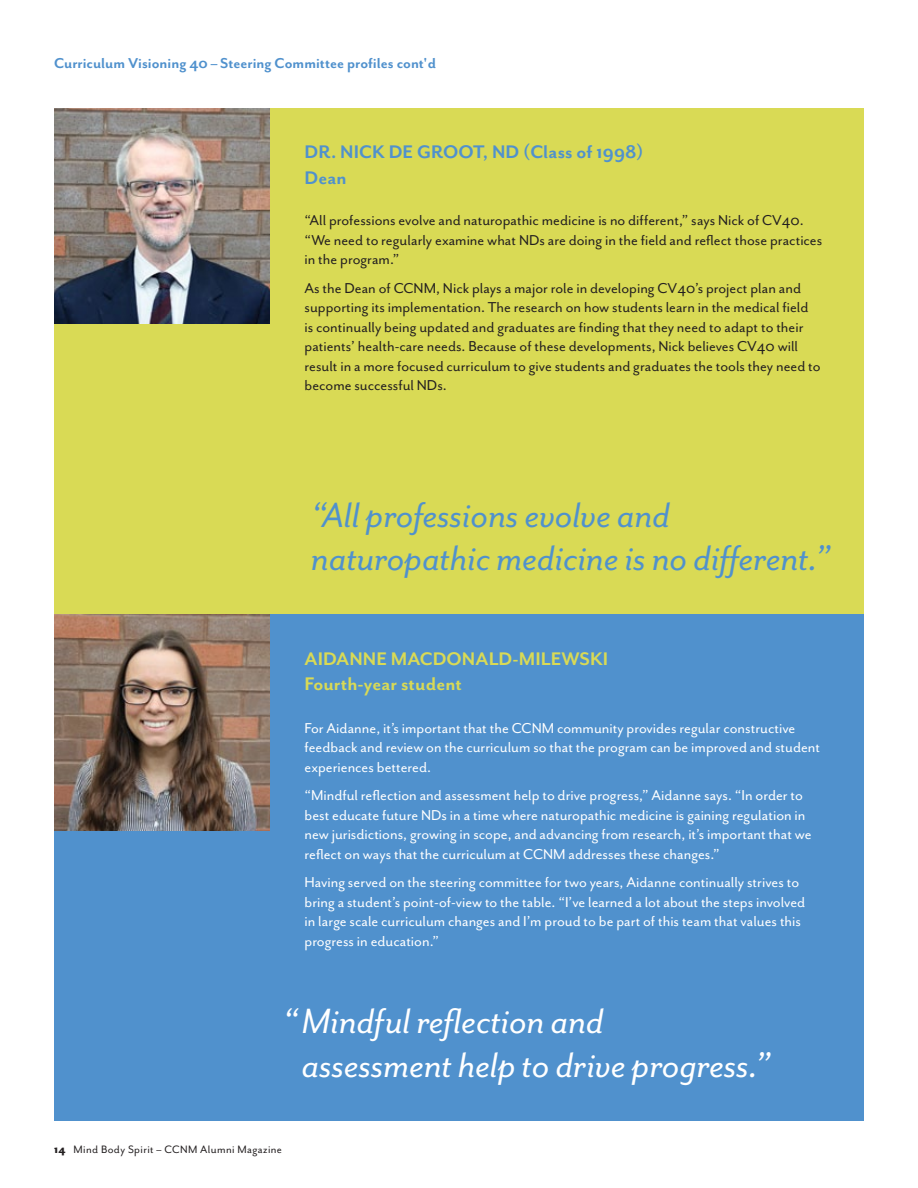
<style>
.page{position:relative;width:918px;height:1188px;background:#fff}
.page>*{position:absolute;margin:0;border:0;box-sizing:border-box;transform-origin:0 0}
.t1{font:italic 40.5px/43.5px "Mr Eaves San OT";color:#5091cd}
.t2{font:italic 40.5px/43.5px "Mr Eaves San OT";color:#fff}
.t3{font:700 21px "Mr Eaves San OT";letter-spacing:.005em;color:#d9da55}
.t4{font:700 21px "Mr Eaves San OT";letter-spacing:.005em;color:#5091cd}
.t5{font:16.5px/19.5px "Mr Eaves San OT";color:#fff}
.t6{font:16.5px/19.5px "Mr Eaves San OT";color:#231f20}
.t7{font:700 16.5px "Mr Eaves San OT";color:#5091cd}
.t8{font:12.3px "Mr Eaves San OT";letter-spacing:.03em;color:#231f20}
.s1{font-weight:800}
</style>
<div class="page">
<div style="left:54px;top:108px;width:810px;height:506px;background:#d9da55"></div>
<div style="left:54px;top:614px;width:810px;height:506px;background:#5091cd"></div>
<img style="left:54px;top:614px;width:216px;height:216px">
<img style="left:54px;top:108px;width:216px;height:216px">
<p class="t7" style="left:54px;top:54px;width:384px">Curriculum Visioning 40 – Steering Committee profiles cont'd</p>
<p class="t4" style="left:305px;top:141px;width:141px">Dr. Nick De Groot</p>
<p class="t4" style="left:483px;top:141px;width:162px">, ND (Class of 1998)</p>
<p class="t4" style="left:305px;top:166px;width:44px">Dean</p>
<p class="t6" style="left:305px;top:211px;width:519px">“All professions evolve and naturopathic medicine is no different,” says Nick of CV40. “We need to regularly examine what NDs are doing in the field and reflect those practices in the program.”</p>
<p class="t6" style="left:305px;top:278px;width:518px">As the Dean of CCNM, Nick plays a major role in developing CV40’s project plan and supporting its implementation. The research on how students learn in the medical field is continually being updated and graduates are finding that they need to adapt to their patients’ health-care needs. Because of these developments, Nick believes CV40 will result in a more focused curriculum to give students and graduates the tools they need to become successful NDs.</p>
<h1 class="t1" style="left:311px;top:494px;width:520px">“All professions evolve and naturopathic medicine is no different.”</h1>
<p class="t3" style="left:305px;top:647px;width:33px">Aidann</p>
<p class="t3" style="left:376px;top:647px;width:84px">e Mac Donald</p>
<p class="t3" style="left:513px;top:647px;width:64px">-Milewsk</p>
<p class="t3" style="left:603px;top:647px;width:7px">i</p>
<p class="t3" style="left:305px;top:672px;width:159px">Fourth-year student</p>
<p class="t5" style="left:305px;top:718px;width:517px">For Aidanne, it’s important that the CCNM community provides regular constructive feedback and review on the curriculum so that the program can be improved and student experiences bettered.</p>
<p class="t5" style="left:305px;top:786px;width:509px">“Mindful reflection and assessment help to drive progress,” Aidanne says. “In order to best educate future NDs in a time where naturopathic medicine is gaining regulation in new jurisdictions, growing in scope, and advancing from research, it’s important that we reflect on ways that the curriculum at CCNM addresses these changes.”</p>
<p class="t5" style="left:305px;top:873px;width:502px">Having served on the steering committee for two years, Aidanne continually strives to bring a student’s point-of-view to the table. “I’ve learned a lot about the steps involved in large scale curriculum changes and I’m proud to be part of this team that values this progress in education.”</p>
<h1 class="t2" style="left:302px;top:1000px;width:470px;text-indent:-19px">“Mindful reflection and<br>assessment help to drive progress.”</h1>
<p class="t8" style="left:54px;top:1143px;width:230px"><span class="s1">14</span> Mind Body Spirit – CCNM Alumni Magazine</p>
</div>
